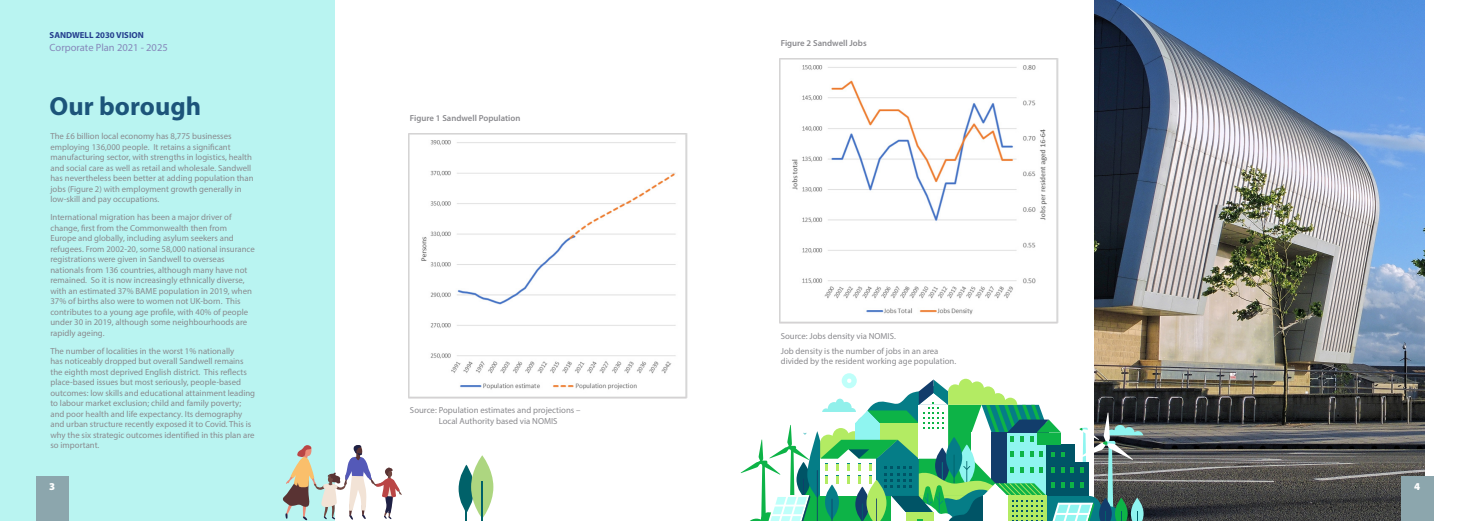
<style>
.page{position:relative;width:1474px;height:521px;background:#fff}
.page>*{position:absolute;margin:0;border:0;box-sizing:border-box;transform-origin:0 0}
.t1{font:700 26.25px "Myriad Pro";color:#1c547a}
.t2{font:10.5px "Myriad Pro";color:#8688ba}
.t3{font:900 10.5px "Myriad Pro";color:#fff}
.t4{font:8.75px/10.5px "Myriad Pro";color:#8a8a8e}
.t5{font:600 8.75px "Myriad Pro";color:#8a8a8e}
.t6{font:700 8.75px "Myriad Pro";color:#253f8e}
.s1{color:#fff}
</style>
<div class="page">
<div style="left:0;top:0;width:335px;height:521px;background:#b9f4f1"></div>
<img style="left:1094px;top:0;width:330px;height:521px">
<img style="left:408px;top:133px;width:279px;height:265px">
<svg style="left:740px;top:362px;width:403px;height:159px"></svg>
<img style="left:779px;top:59px;width:279px;height:265px">
<svg style="left:282px;top:445px;width:119px;height:76px"></svg>
<svg style="left:458px;top:465px;width:16px;height:48px"></svg>
<hr style="left:466px;top:488px;width:1px;height:32px;background:#006169">
<svg style="left:471px;top:455px;width:22px;height:64px"></svg>
<hr style="left:481px;top:481px;width:2px;height:40px;background:#006169">
<div style="left:36px;top:476px;width:33px;height:45px;background:#8ca6ad"></div>
<div style="left:1401px;top:476px;width:32px;height:45px;background:#8ca6ad"></div>
<p class="t6" style="left:50px;top:29px;width:96px">SANDWELL 2030 VISION</p>
<p class="t2" style="left:50px;top:41px;width:120px">Corporate Plan 2021 - 2025</p>
<p class="t5" style="left:780px;top:38px;width:87px">Figure 2 Sandwell Jobs</p>
<p class="t1" style="left:50px;top:89px;width:153px">Our borough</p>
<p class="t4" style="left:50px;top:131px;width:205px">The £6 billion local economy has 8,775 businesses employing 136,000 people. It retains a significant manufacturing sector, with strengths in logistics, health and social care as well as retail and wholesale. Sandwell has nevertheless been better at adding population than jobs (Figure 2) with employment growth generally in low-skill and pay occupations.</p>
<p class="t4" style="left:50px;top:212px;width:206px">International migration has been a major driver of change, first from the Commonwealth then from Europe and globally, including asylum seekers and refugees. From 2002-20, some 58,000 national insurance registrations were given in Sandwell to overseas nationals from 136 countries, although many have not remained. So it is now increasingly ethnically diverse, with an estimated 37% BAME population in 2019, when 37% of births also were to women not UK-born. This contributes to a young age profile, with 40% of people under 30 in 2019, although some neighbourhoods are rapidly ageing.</p>
<p class="t4" style="left:50px;top:345px;width:206px">The number of localities in the worst 1% nationally<br>has noticeably dropped but overall Sandwell remains the eighth most deprived English district. This reflects place-based issues but most seriously, people-based outcomes: low skills and educational attainment leading to labour market exclusion; child and family poverty; and poor health and life expectancy. Its demography and urban structure recently exposed it to Covid. This is why the six strategic outcomes identified in this plan are so important.</p>
<p class="t5" style="left:410px;top:112px;width:112px">Figure 1 Sandwell Population</p>
<p class="t4" style="left:438px;top:405px;width:143px;text-indent:-29px">Source: Population estimates and projections –<br>Local Authority based via NOMIS <span class="s1">local</span></p>
<p class="t4" style="left:780px;top:330px;width:117px">Source: Jobs density via NOMIS.</p>
<p class="t4" style="left:780px;top:345px;width:177px">Job density is the number of jobs in an area divided by the resident working age population.</p>
<p class="t3" style="left:49px;top:479px;width:8px">3</p>
<p class="t3" style="left:1414px;top:479px;width:8px">4</p>
</div>
